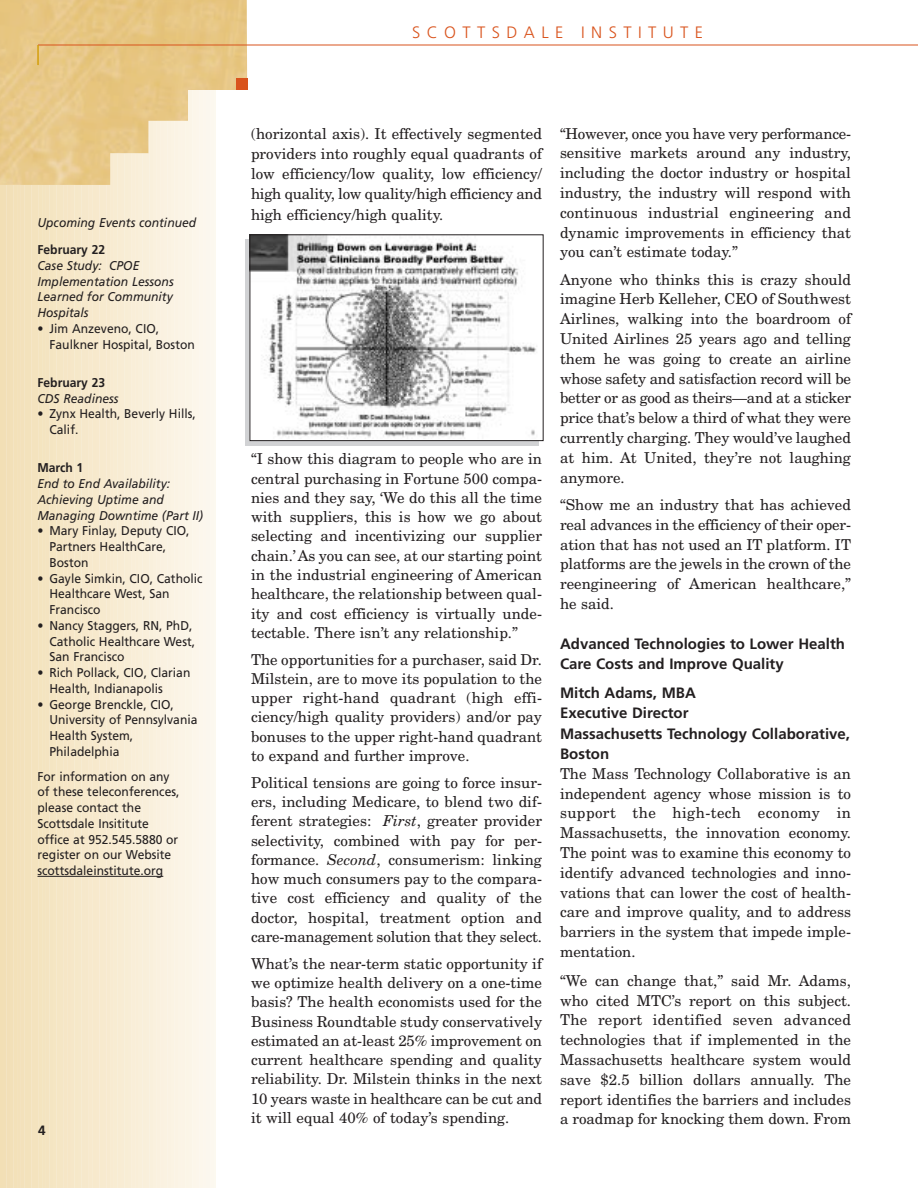
<style>
.page{position:relative;width:918px;height:1188px;background:#fff}
.page>*{position:absolute;margin:0;border:0;box-sizing:border-box;transform-origin:0 0}
.t1{font:300 16.5px "Frutiger";letter-spacing:.39em;color:#d9531c}
.t2{font:15px/19.8px "New Century Schlbk";color:#231f20;text-align:justify}
.t3{font:700 15px/20.2px "Frutiger";color:#231f20}
.t4{font:700 13.5px "Frutiger";color:#231f20}
.t5{font:12.75px/15.8px "Frutiger";color:#231f20;scale:.95 1}
.t6{font:italic 12.75px/15.8px "Frutiger";color:#231f20;scale:.95 1}
.t7{font:700 12.75px "Frutiger";color:#231f20;scale:.95 1}
.s1{font-style:italic}
</style>
<div class="page">
<div style="left:0;top:0;width:9px;height:1188px;background:#f2dfb6"></div>
<div style="left:7px;top:0;width:9px;height:1188px;background:#f2e0b8"></div>
<div style="left:15px;top:0;width:8px;height:1188px;background:#f3e1ba"></div>
<div style="left:22px;top:0;width:8px;height:1188px;background:#f3e2bc"></div>
<div style="left:29px;top:0;width:9px;height:1188px;background:#f4e3be"></div>
<div style="left:36px;top:0;width:9px;height:1188px;background:#f4e4bf"></div>
<div style="left:43px;top:0;width:9px;height:1188px;background:#f4e4c1"></div>
<div style="left:50px;top:0;width:9px;height:1188px;background:#f5e6c3"></div>
<div style="left:58px;top:0;width:8px;height:1188px;background:#f5e6c5"></div>
<div style="left:65px;top:0;width:8px;height:1188px;background:#f6e6c6"></div>
<div style="left:72px;top:0;width:9px;height:1188px;background:#f6e8c9"></div>
<div style="left:79px;top:0;width:9px;height:1188px;background:#f6e8cb"></div>
<div style="left:86px;top:0;width:9px;height:1188px;background:#f7e9cd"></div>
<div style="left:93px;top:0;width:9px;height:1188px;background:#f7e9cd"></div>
<div style="left:100px;top:0;width:9px;height:1188px;background:#f7eacf"></div>
<div style="left:108px;top:0;width:8px;height:1188px;background:#f8ebd1"></div>
<div style="left:115px;top:0;width:8px;height:1188px;background:#f8ecd3"></div>
<div style="left:122px;top:0;width:9px;height:1188px;background:#f8edd5"></div>
<div style="left:129px;top:0;width:9px;height:1188px;background:#f9eed8"></div>
<div style="left:136px;top:0;width:9px;height:1188px;background:#f9efda"></div>
<div style="left:143px;top:0;width:9px;height:1188px;background:#f9efdb"></div>
<div style="left:151px;top:0;width:8px;height:1188px;background:#faf1de"></div>
<div style="left:158px;top:0;width:8px;height:1188px;background:#faf1e0"></div>
<div style="left:165px;top:0;width:9px;height:1188px;background:#faf2e2"></div>
<div style="left:172px;top:0;width:9px;height:1188px;background:#fbf3e4"></div>
<div style="left:179px;top:0;width:9px;height:1188px;background:#fbf4e6"></div>
<div style="left:186px;top:0;width:9px;height:1188px;background:#fbf5e8"></div>
<div style="left:193px;top:0;width:9px;height:1188px;background:#fcf6eb"></div>
<div style="left:201px;top:0;width:8px;height:1188px;background:#fcf7ed"></div>
<div style="left:208px;top:0;width:8px;height:1188px;background:#fcf8ef"></div>
<img style="left:0;top:0;width:247px;height:185px">
<hr style="left:38px;top:45px;width:880px;height:1px;background:#d9531c">
<div style="left:236px;top:78px;width:11px;height:12px;background:#d9531c"></div>
<hr style="left:37px;top:45px;width:2px;height:20px;background:#d49f0c">
<svg style="left:245px;top:239px;width:294px;height:207px;background:#c6c7c9"></svg>
<img style="left:252px;top:236px;width:287px;height:203px">
<div style="left:250px;top:234px;width:294px;height:207px;border:1px solid #231f20"></div>
<hr style="left:38px;top:876px;width:118px;height:1px;background:#231f20">
<p class="t6" style="left:38px;top:216px;width:169px">Upcoming Events continued</p>
<p class="t7" style="left:38px;top:244px;width:73px">February 22</p>
<p class="t6" style="left:38px;top:258px;width:145px">Case Study: CPOE<br>Implementation Lessons<br>Learned for Community<br>Hospitals</p>
<p class="t5" style="left:49px;top:321px;width:155px;text-indent:-12px">• Jim Anzeveno, CIO,<br>Faulkner Hospital, Boston</p>
<p class="t7" style="left:38px;top:377px;width:73px">February 23</p>
<p class="t6" style="left:38px;top:391px;width:87px">CDS Readiness</p>
<p class="t5" style="left:49px;top:407px;width:156px;text-indent:-12px">• Zynx Health, Beverly Hills,<br>Calif.</p>
<p class="t7" style="left:38px;top:463px;width:50px">March 1</p>
<p class="t6" style="left:38px;top:477px;width:176px">End to End Availability:<br>Achieving Uptime and<br>Managing Downtime (Part II)</p>
<p class="t5" style="left:49px;top:524px;width:149px;text-indent:-12px">• Mary Finlay, Deputy CIO,<br>Partners HealthCare,<br>Boston</p>
<p class="t5" style="left:49px;top:571px;width:163px;text-indent:-12px">• Gayle Simkin, CIO, Catholic<br>Healthcare West, San<br>Francisco</p>
<p class="t5" style="left:49px;top:618px;width:155px;text-indent:-12px">• Nancy Staggers, RN, PhD,<br>Catholic Healthcare West,<br>San Francisco</p>
<p class="t5" style="left:49px;top:666px;width:150px;text-indent:-12px">• Rich Pollack, CIO, Clarian<br>Health, Indianapolis</p>
<p class="t5" style="left:49px;top:697px;width:157px;text-indent:-12px">• George Brenckle, CIO,<br>University of Pennsylvania<br>Health System,<br>Philadelphia</p>
<p class="t5" style="left:38px;top:769px;width:151px">For information on any of these teleconferences, please contact the<br>Scottsdale Insititute office at 952.545.5880 or register on our Website scottsdaleinstitute.org</p>
<p class="t4" style="left:38px;top:1125px;width:9px">4</p>
<p class="t1" style="left:412px;top:25px;width:293px">SCOTTSDALE INSTITUTE</p>
<p class="t2" style="left:251px;top:124px;width:293px;line-height:20.2px">(horizontal axis). It effectively segmented providers into roughly equal quadrants of low efficiency/low quality, low efficiency/ high quality, low quality/high efficiency and high efficiency/high quality.</p>
<p class="t2" style="left:251px;top:451px;width:293px;line-height:19.2px">“I show this diagram to people who are in central purchasing in Fortune 500 compa&shy;nies and they say, ‘We do this all the time with suppliers, this is how we go about selecting and incentivizing our supplier chain.’As you can see, at our starting point in the industrial engineering of American healthcare, the relationship between qual&shy;ity and cost efficiency is virtually unde&shy;tectable. There isn’t any relationship.”</p>
<p class="t2" style="left:251px;top:651px;width:293px;line-height:19.2px">The opportunities for a purchaser, said Dr.<br>Milstein, are to move its population to the upper right-hand quadrant (high effi&shy;ciency/high quality providers) and/or pay bonuses to the upper right-hand quadrant to expand and further improve.</p>
<p class="t2" style="left:251px;top:774px;width:293px;line-height:19.2px">Political tensions are going to force insur&shy;ers, including Medicare, to blend two dif&shy;ferent strategies: <span class="s1">First</span>, greater provider selectivity, combined with pay for per&shy;formance. <span class="s1">Second</span>, consumerism: linking how much consumers pay to the compara&shy;tive cost efficiency and quality of the doctor, hospital, treatment option and care-management solution that they select.</p>
<p class="t2" style="left:251px;top:955px;width:293px;line-height:19.4px">What’s the near-term static opportunity if we optimize health delivery on a one-time basis? The health economists used for the Business Roundtable study conservatively estimated an at-least 25% improvement on current healthcare spending and quality reliability. Dr. Milstein thinks in the next 10 years waste in healthcare can be cut and it will equal 40% of today’s spending.</p>
<p class="t2" style="left:560px;top:125px;width:293px">“However, once you have very performance&shy;sensitive markets around any industry, including the doctor industry or hospital industry, the industry will respond with continuous industrial engineering and dynamic improvements in efficiency that you can’t estimate today.”</p>
<p class="t2" style="left:560px;top:271px;width:293px">Anyone who thinks this is crazy should imagine Herb Kelleher, CEO of Southwest Airlines, walking into the boardroom of United Airlines 25 years ago and telling them he was going to create an airline whose safety and satisfaction record will be better or as good as theirs—and at a sticker price that’s below a third of what they were currently charging. They would’ve laughed at him. At United, they’re not laughing anymore.</p>
<p class="t2" style="left:560px;top:496px;width:293px">“Show me an industry that has achieved real advances in the efficiency of their oper&shy;ation that has not used an IT platform. IT platforms are the jewels in the crown of the reengineering of American healthcare,” he said.</p>
<p class="t3" style="left:560px;top:635px;width:286px">Advanced Technologies to Lower Health<br>Care Costs and Improve Quality</p>
<p class="t3" style="left:560px;top:684px;width:291px">Mitch Adams, MBA<br>Executive Director<br>Massachusetts Technology Collaborative,<br>Boston</p>
<p class="t2" style="left:560px;top:765px;width:293px">The Mass Technology Collaborative is an independent agency whose mission is to support the high-tech economy in Massachusetts, the innovation economy.<br>The point was to examine this economy to identify advanced technologies and inno&shy;vations that can lower the cost of health&shy;care and improve quality, and to address barriers in the system that impede imple&shy;mentation.</p>
<p class="t2" style="left:560px;top:972px;width:293px">“We can change that,” said Mr. Adams, who cited MTC’s report on this subject.<br>The report identified seven advanced technologies that if implemented in the Massachusetts healthcare system would save $2.5 billion dollars annually. The report identifies the barriers and includes a roadmap for knocking them down. From</p>
</div>
